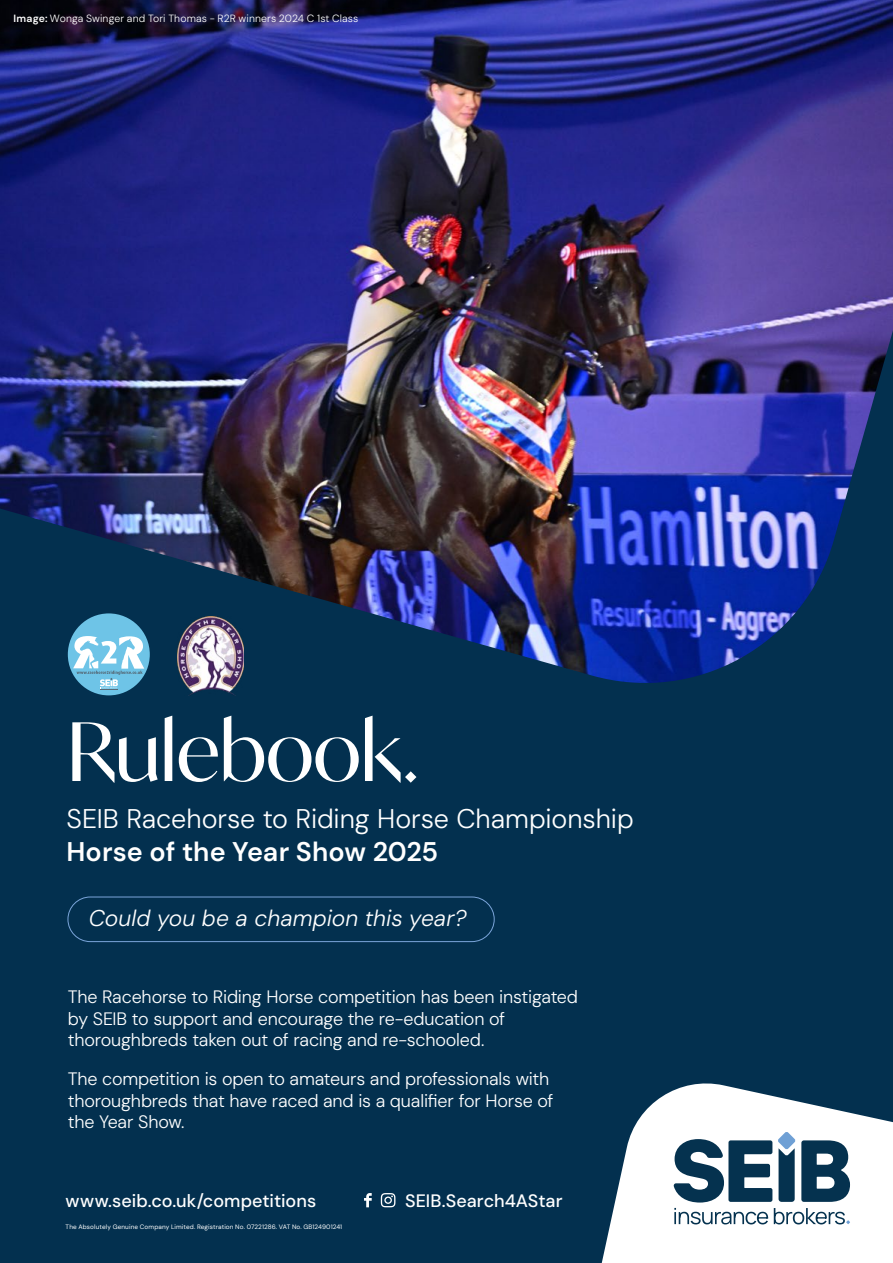
<style>
.page{position:relative;width:893px;height:1263px;background:#03304f}
.page>*{position:absolute;margin:0;border:0;box-sizing:border-box;transform-origin:0 0}
.t1{font:80.55px "Ivy Mode";letter-spacing:-.01em;color:#fff}
.t2{font:300 27px "DM Sans 18 pt";letter-spacing:-.005em;color:#fff}
.t3{font:600 27px "DM Sans 18 pt";color:#fff}
.t4{font:italic 300 22.8px "DM Sans 18 pt";color:#fff}
.t5{font:300 18px/21.6px "DM Sans 18 pt";letter-spacing:-.01em;color:#fff}
.t6{font:500 18px "DM Sans";color:#fff}
.t7{font:300 10.5px "DM Sans 18 pt";letter-spacing:.01em;color:#fff}
.t8{font:6.45px "DM Sans";letter-spacing:.015em;color:#fff}
.s1{font-weight:600}
</style>
<div class="page">
<img style="left:0;top:0;width:893px;height:696px">
<svg style="left:601px;top:1083px;width:292px;height:180px;fill:#fff"></svg>
<svg style="left:674px;top:1208px;width:94px;height:16px;background:#bac6ce"></svg>
<svg style="left:778px;top:1132px;width:17px;height:70px"></svg>
<svg style="left:774px;top:1208px;width:76px;height:16px"></svg>
<svg style="left:674px;top:1139px;width:98px;height:63px"></svg>
<svg style="left:801px;top:1140px;width:49px;height:62px"></svg>
<img style="left:178px;top:616px;width:66px;height:79px">
<div style="left:68px;top:613px;width:82px;height:82px;background:#6ec4e7;border-radius:50%"></div>
<svg style="left:73px;top:636px;width:71px;height:54px"></svg>
<div style="left:68px;top:897px;width:427px;height:45px;border:1px solid #7ba5da;border-radius:22px"></div>
<svg style="left:364px;top:1193px;width:8px;height:14px"></svg>
<svg style="left:381px;top:1193px;width:14px;height:14px"></svg>
<p class="t7" style="left:14px;top:12px;width:346px"><span class="s1">Image:</span> Wonga Swinger and Tori Thomas - R2R winners 2024 C 1st Class</p>
<h1 class="t1" style="left:67px;top:697px;width:353px">Rulebook.</h1>
<h2 class="t2" style="left:67px;top:802px;width:569px">SEIB Racehorse to Riding Horse Championship</h2>
<h2 class="t3" style="left:67px;top:834px;width:373px">Horse of the Year Show 2025</h2>
<p class="t4" style="left:89px;top:904px;width:379px">Could you be a champion this year?</p>
<p class="t5" style="left:68px;top:986px;width:512px">The Racehorse to Riding Horse competition has been instigated by SEIB to support and encourage the re-education of thoroughbreds taken out of racing and re-schooled.</p>
<p class="t5" style="left:68px;top:1068px;width:487px">The competition is open to amateurs and professionals with thoroughbreds that have raced and is a qualifier for Horse of the Year Show.</p>
<p class="t6" style="left:66px;top:1190px;width:252px">www.seib.co.uk/competitions</p>
<p class="t6" style="left:405px;top:1190px;width:159px">SEIB.Search4AStar</p>
<p class="t8" style="left:66px;top:1223px;width:278px">The Absolutely Genuine Company Limited. Registration No. 07221286. VAT No. GB124901241</p>
</div>
